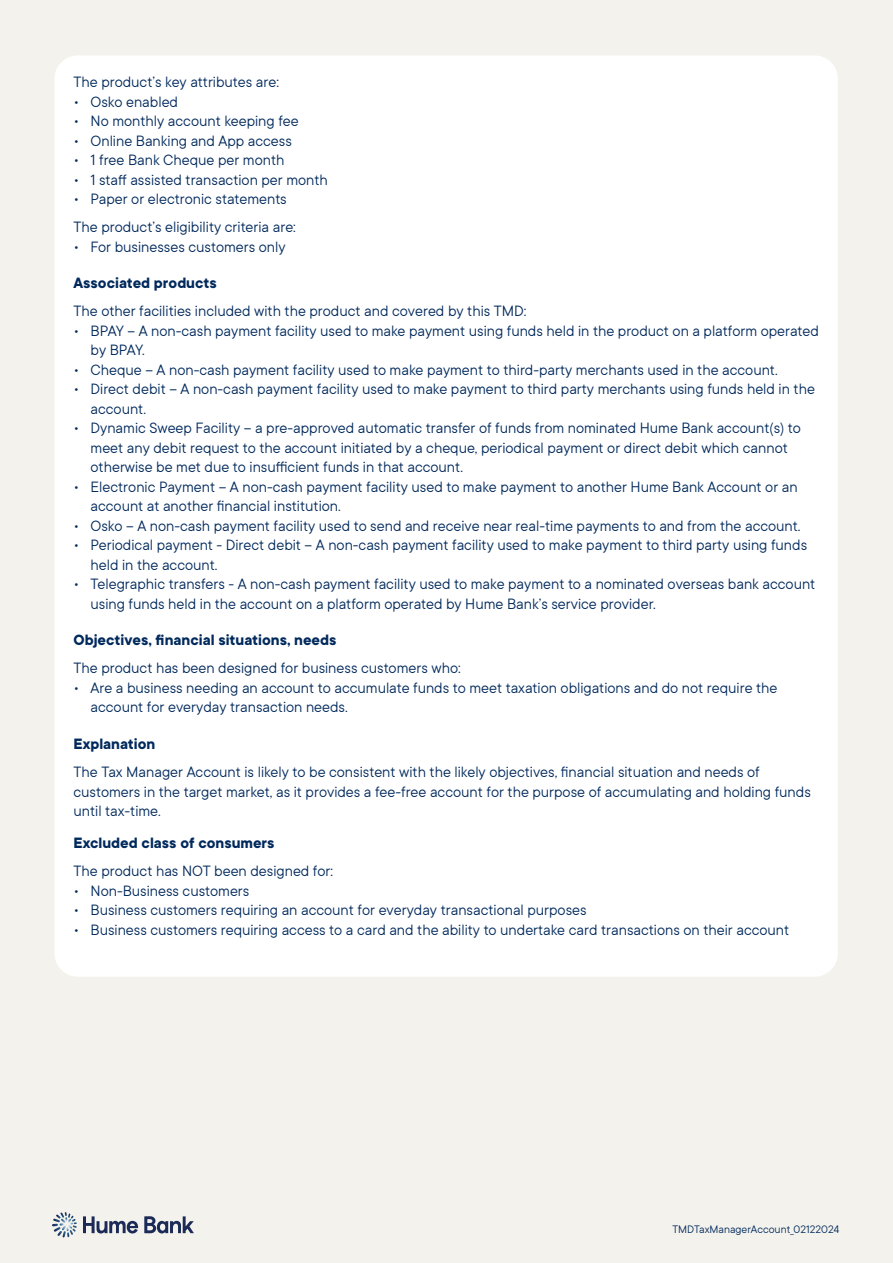
<style>
.page{position:relative;width:893px;height:1263px;background:#f4f2ec}
.page>*{position:absolute;margin:0;border:0;box-sizing:border-box;transform-origin:0 0}
.t1{font:16.5px/19.5px "TT Commons Classic";color:#00295c}
.t2{font:700 16.5px "TT Commons Classic";color:#00295c}
.t3{font:12px "TT Commons Classic";color:#00295c}
</style>
<div class="page">
<svg style="left:52px;top:1212px;width:25px;height:25px"></svg>
<svg style="left:83px;top:1216px;width:55px;height:17px"></svg>
<svg style="left:144px;top:1216px;width:50px;height:17px"></svg>
<div style="left:74px;top:74px;width:745px;height:896px;background:#fff"></div>
<div style="left:55px;top:55px;width:783px;height:922px;border:21px solid #fff;border-radius:13px"></div>
<p class="t1" style="left:74px;top:72px;width:207px">The product’s key attributes are:</p>
<p class="t1" style="left:74px;top:91px;width:106px">• Osko enabled</p>
<p class="t1" style="left:74px;top:111px;width:227px">• No monthly account keeping fee</p>
<p class="t1" style="left:74px;top:130px;width:220px">• Online Banking and App access</p>
<p class="t1" style="left:74px;top:150px;width:212px">• 1 free Bank Cheque per month</p>
<p class="t1" style="left:74px;top:169px;width:256px">• 1 staff assisted transaction per month</p>
<p class="t1" style="left:74px;top:189px;width:215px">• Paper or electronic statements</p>
<p class="t1" style="left:74px;top:217px;width:224px">The product’s eligibility criteria are:</p>
<p class="t1" style="left:74px;top:236px;width:214px">• For businesses customers only</p>
<h5 class="t2" style="left:74px;top:272px;width:145px">Associated products</h5>
<p class="t1" style="left:74px;top:301px;width:455px">The other facilities included with the product and covered by this TMD:</p>
<p class="t1" style="left:91px;top:320px;width:730px;text-indent:-17px">• BPAY – A non-cash payment facility used to make payment using funds held in the product on a platform operated by BPAY.</p>
<p class="t1" style="left:74px;top:359px;width:706px">• Cheque – A non-cash payment facility used to make payment to third-party merchants used in the account.</p>
<p class="t1" style="left:91px;top:379px;width:726px;text-indent:-17px">• Direct debit – A non-cash payment facility used to make payment to third party merchants using funds held in the account.</p>
<p class="t1" style="left:91px;top:418px;width:712px;text-indent:-17px">• Dynamic Sweep Facility – a pre-approved automatic transfer of funds from nominated Hume Bank account(s) to meet any debit request to the account initiated by a cheque, periodical payment or direct debit which cannot otherwise be met due to insufficient funds in that account.</p>
<p class="t1" style="left:91px;top:476px;width:709px;text-indent:-17px">• Electronic Payment – A non-cash payment facility used to make payment to another Hume Bank Account or an account at another financial institution.</p>
<p class="t1" style="left:74px;top:515px;width:728px">• Osko – A non-cash payment facility used to send and receive near real-time payments to and from the account.</p>
<p class="t1" style="left:91px;top:535px;width:718px;text-indent:-17px">• Periodical payment - Direct debit – A non-cash payment facility used to make payment to third party using funds held in the account.</p>
<p class="t1" style="left:91px;top:574px;width:726px;text-indent:-17px">• Telegraphic transfers - A non-cash payment facility used to make payment to a nominated overseas bank account using funds held in the account on a platform operated by Hume Bank’s service provider.</p>
<h5 class="t2" style="left:74px;top:629px;width:264px">Objectives, financial situations, needs</h5>
<p class="t1" style="left:74px;top:658px;width:389px">The product has been designed for business customers who:</p>
<p class="t1" style="left:91px;top:677px;width:688px;text-indent:-17px">• Are a business needing an account to accumulate funds to meet taxation obligations and do not require the account for everyday transaction needs.</p>
<h5 class="t2" style="left:74px;top:733px;width:83px">Explanation</h5>
<p class="t1" style="left:74px;top:761px;width:739px">The Tax Manager Account is likely to be consistent with the likely objectives, financial situation and needs of customers in the target market, as it provides a fee-free account for the purpose of accumulating and holding funds until tax-time.</p>
<h5 class="t2" style="left:74px;top:832px;width:203px">Excluded class of consumers</h5>
<p class="t1" style="left:74px;top:861px;width:261px">The product has NOT been designed for:</p>
<p class="t1" style="left:74px;top:880px;width:177px">• Non-Business customers</p>
<p class="t1" style="left:74px;top:900px;width:515px">• Business customers requiring an account for everyday transactional purposes</p>
<p class="t1" style="left:74px;top:919px;width:717px">• Business customers requiring access to a card and the ability to undertake card transactions on their account</p>
<p class="t3" style="left:672px;top:1221px;width:168px">TMDTaxManagerAccount_02122024</p>
</div>
